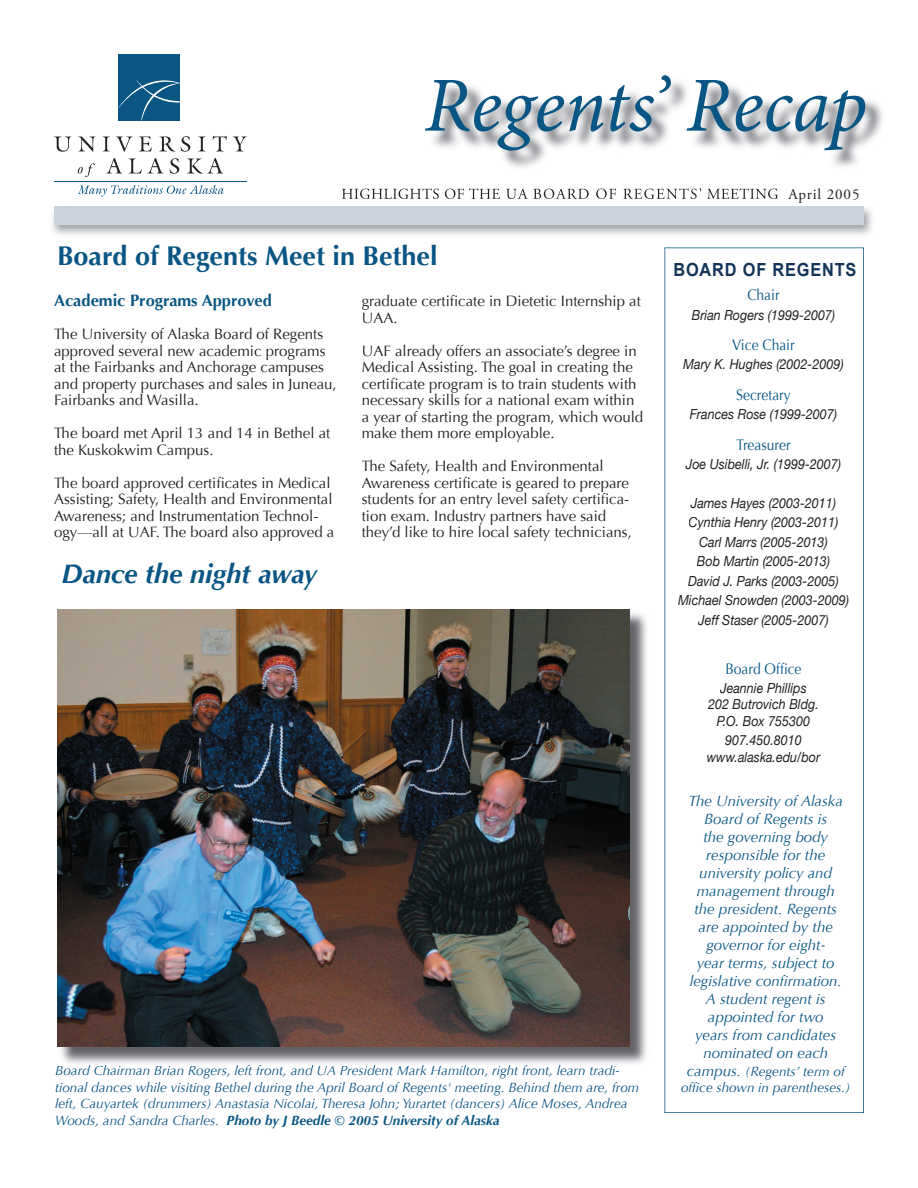
<style>
.page{position:relative;width:918px;height:1188px;background:#fff}
.page>*{position:absolute;margin:0;border:0;box-sizing:border-box;transform-origin:0 0}
.t1{font:italic 78px "Minion Pro";letter-spacing:-.005em;color:#095684}
.t2{font:700 27px "Optima";color:#095684}
.t3{font:italic 700 27px "Optima";color:#095684}
.t4{font:700 18px "Arial";letter-spacing:.05em;color:#153458;scale:.9 1}
.t5{font:700 16.5px "Optima";color:#095684}
.t6{font:15.3px "Optima";color:#095684;scale:.9 1}
.t7{font:15px/16.5px "Optima";color:#231f20}
.t8{font:italic 15px/18px "Optima";color:#095684;text-align:center}
.t9{font:15px "Adobe Garamond Pro";letter-spacing:.06em;color:#231f20}
.t10{font:italic 13.95px/19.5px "Helvetica Neue";color:#231f20;text-align:center;scale:.9 1}
.t11{font:italic 13.5px/16.5px "Optima";color:#095684;text-align:center}
.s1{font-weight:700}
.s2{font-size:15px}
</style>
<div class="page">
<svg style="left:664px;top:247px;width:200px;height:866px"></svg>
<img style="left:52px;top:208px;width:820px;height:27px">
<div style="left:54px;top:206px;width:810px;height:18px;background:#cbd4dd"></div>
<svg style="left:342px;top:188px;width:436px;height:11px"></svg>
<img style="left:433px;top:82px;width:450px;height:85px">
<svg style="left:55px;top:137px;width:16px;height:15px"></svg>
<svg style="left:78px;top:137px;width:17px;height:15px"></svg>
<svg style="left:103px;top:137px;width:6px;height:14px"></svg>
<svg style="left:117px;top:137px;width:15px;height:15px"></svg>
<svg style="left:139px;top:137px;width:13px;height:14px"></svg>
<svg style="left:159px;top:136px;width:16px;height:16px"></svg>
<svg style="left:181px;top:136px;width:9px;height:16px"></svg>
<svg style="left:199px;top:137px;width:6px;height:14px"></svg>
<svg style="left:213px;top:136px;width:14px;height:15px"></svg>
<svg style="left:233px;top:137px;width:13px;height:14px"></svg>
<svg style="left:78px;top:163px;width:17px;height:14px"></svg>
<svg style="left:107px;top:158px;width:15px;height:15px"></svg>
<svg style="left:129px;top:158px;width:34px;height:15px"></svg>
<svg style="left:169px;top:158px;width:10px;height:16px"></svg>
<svg style="left:187px;top:158px;width:36px;height:16px"></svg>
<svg style="left:78px;top:185px;width:146px;height:12px"></svg>
<hr style="left:54px;top:181px;width:193px;height:1px;background:#095684">
<div style="left:118px;top:54px;width:62px;height:66px;background:#095684"></div>
<svg style="left:118px;top:79px;width:62px;height:41px"></svg>
<img style="left:61px;top:610px;width:586px;height:454px">
<img style="left:58px;top:1065px;width:558px;height:2px">
<img style="left:57px;top:609px;width:572px;height:438px">
<h1 class="t1" style="left:424px;top:59px;width:445px">Re gents’ Recap</h1>
<h2 class="t2" style="left:57px;top:240px;width:382px">Board of Regents Meet in Bethel</h2>
<p class="t5" style="left:54px;top:291px;width:219px">Academic Programs Approved</p>
<p class="t7" style="left:54px;top:326px;width:284px">The University of Alaska Board of Regents approved several new academic programs at the Fairbanks and Anchorage campuses and property purchases and sales in Juneau, Fairbanks and Wasilla.</p>
<p class="t7" style="left:54px;top:425px;width:278px">The board met April 13 and 14 in Bethel at the Kuskokwim Campus.</p>
<p class="t7" style="left:54px;top:475px;width:282px">The board approved certificates in Medical Assisting; Safety, Health and Environmental Awareness; and Instrumentation Technol&shy;ogy—all at UAF. The board also approved a</p>
<h2 class="t3" style="left:62px;top:558px;width:257px">Dance the night away</h2>
<p class="t7" style="left:362px;top:293px;width:281px">graduate certificate in Dietetic Internship at<br>UAA.</p>
<p class="t7" style="left:362px;top:343px;width:283px">UAF already offers an associate’s degree in Medical Assisting. The goal in creating the certificate program is to train students with necessary skills for a national exam within a year of starting the program, which would make them more employable.</p>
<p class="t7" style="left:362px;top:458px;width:272px">The Safety, Health and Environmental Awareness certificate is geared to prepare students for an entry level safety certifica&shy;tion exam. Industry partners have said they’d like to hire local safety technicians,</p>
<p class="t11" style="left:55px;top:1062px;width:585px;text-align:left">Board Chairman Brian Rogers, left front, and UA President Mark Hamilton, right front, learn tradi&shy;tional dances while visiting Bethel during the April Board of Regents' meeting. Behind them are, from left, Cauyartek (drummers) Anastasia Nicolai, Theresa John; Yurartet (dancers) Alice Moses, Andrea Woods, and Sandra Charles. <span class="s1">Photo by J Beedle © 2005 University of Alaska</span></p>
<p class="t9" style="left:788px;top:185px;width:73px">April 2005</p>
<p class="t4" style="left:673px;top:259px;width:205px">BOARD OF REGENTS</p>
<p class="t6" style="left:747px;top:286px;width:37px">Chair</p>
<p class="t10" style="left:692px;top:305px;width:161px">Brian Rogers (1999-2007)</p>
<p class="t6" style="left:732px;top:336px;width:71px">Vice Chair</p>
<p class="t10" style="left:683px;top:355px;width:180px">Mary K. Hughes (2002-2009)</p>
<p class="t6" style="left:736px;top:386px;width:62px">Secretary</p>
<p class="t10" style="left:690px;top:404px;width:165px">Frances Rose (1999-2007)</p>
<p class="t6" style="left:736px;top:435px;width:62px">Treasurer</p>
<p class="t10" style="left:686px;top:454px;width:174px">Joe Usibelli, Jr. (1999-2007)</p>
<p class="t10" style="left:678px;top:493px;width:191px">James Hayes (2003-2011)<br>Cynthia Henry (2003-2011)<br>Carl Marrs (2005-2013)<br>Bob Martin (2005-2013)<br>David J. Parks (2003-2005)<br>Michael Snowden (2003-2009)<br>Jeff Staser (2005-2007)</p>
<p class="t6" style="left:725px;top:660px;width:86px">Board Office</p>
<p class="t10" style="left:708px;top:679px;width:125px;line-height:16.6px">Jeannie Phillips<br>202 Butrovich Bldg.<br>P.O. Box 755300</p>
<p class="t10" style="left:707px;top:732px;width:128px;line-height:16.6px">907.450.8010 www.alaska.edu/bor</p>
<p class="t8" style="left:689px;top:792px;width:156px">The Uni ver si ty of Alas ka<br>Board of Re gents is<br>the gov ern ing body<br>re spon si ble for the<br>uni ver si ty pol i cy and man age ment through the pres i dent. Re gents are ap point ed by the gov er nor for eight-<br>year terms, subject to leg is la tive con fir ma tion.<br>A stu dent regent is<br>ap point ed for two<br>years from can di dates nom i nat ed on each</p>
<p class="t11" style="left:681px;top:1063px;width:171px"><span class="s2">cam pus.</span> (Re gents’ term of office shown in parentheses.)</p>
</div>
